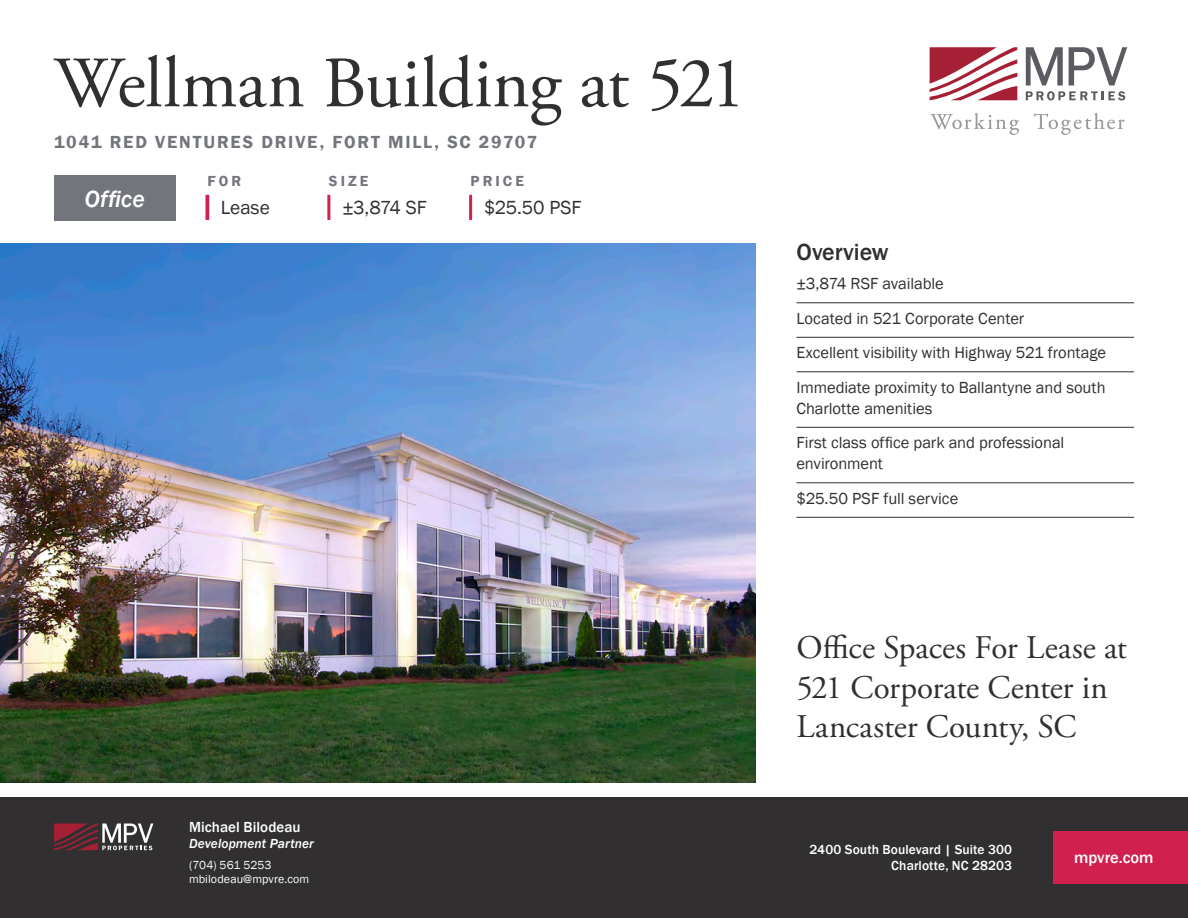
<style>
.page{position:relative;width:1188px;height:918px;background:#fff}
.page>*{position:absolute;margin:0;border:0;box-sizing:border-box;transform-origin:0 0}
.t1{font:72px "Adobe Garamond Pro";letter-spacing:-.005em;color:#312f30}
.t2{font:33px/39.6px "Adobe Garamond Pro";letter-spacing:-.005em;color:#312f30}
.t3{font:500 24px "Franklin Gothic";letter-spacing:-.005em;color:#312f30}
.t4{font:italic 500 24px "Franklin Gothic";color:#fff}
.t5{font:19.5px "Franklin Gothic";letter-spacing:-.005em;color:#312f30}
.t6{font:600 18px "Franklin Gothic";letter-spacing:.1em;color:#73757c}
.t7{font:16.5px/21px "Franklin Gothic";letter-spacing:-.005em;color:#312f30}
.t8{font:500 16.5px "Franklin Gothic";color:#fff}
.t9{font:500 15px "Franklin Gothic";letter-spacing:.005em;color:#fff}
.t10{font:600 15px "Franklin Gothic";letter-spacing:.205em;color:#73757c}
.t11{font:500 13.5px/16.2px "Franklin Gothic";letter-spacing:.01em;color:#fff;text-align:right}
.t12{font:italic 500 13.5px "Franklin Gothic";letter-spacing:.005em;color:#fff}
.t13{font:12px/14.4px "Franklin Gothic";letter-spacing:.005em;color:#fff}
</style>
<div class="page">
<img style="left:0;top:243px;width:756px;height:540px">
<hr style="left:796px;top:303px;width:338px;height:1px;background:#312f30">
<hr style="left:796px;top:337px;width:338px;height:1px;background:#312f30">
<hr style="left:796px;top:372px;width:338px;height:1px;background:#312f30">
<hr style="left:796px;top:427px;width:338px;height:1px;background:#312f30">
<hr style="left:796px;top:483px;width:338px;height:1px;background:#312f30">
<hr style="left:796px;top:517px;width:338px;height:1px;background:#312f30">
<hr style="left:327px;top:195px;width:3px;height:25px;background:#d1204e">
<hr style="left:469px;top:195px;width:3px;height:25px;background:#d1204e">
<hr style="left:206px;top:195px;width:3px;height:25px;background:#d1204e">
<div style="left:54px;top:176px;width:122px;height:45px;background:#73757c"></div>
<div style="left:0;top:796px;width:1188px;height:122px;background:#312f30"></div>
<div style="left:1053px;top:831px;width:135px;height:53px;background:#d1204e"></div>
<svg style="left:54px;top:824px;width:99px;height:26px"></svg>
<svg style="left:1026px;top:47px;width:101px;height:53px"></svg>
<svg style="left:930px;top:47px;width:87px;height:53px"></svg>
<svg style="left:930px;top:113px;width:89px;height:22px"></svg>
<svg style="left:1034px;top:113px;width:91px;height:22px"></svg>
<p class="t1" style="left:54px;top:40px;width:693px">Wellman Building at 521</p>
<p class="t6" style="left:54px;top:131px;width:485px">1041 RED VENTURES DRIVE, FORT MILL, SC 29707</p>
<p class="t4" style="left:85px;top:184px;width:62px">Office</p>
<p class="t10" style="left:207px;top:172px;width:35px">FOR</p>
<p class="t10" style="left:329px;top:172px;width:41px">SIZE</p>
<p class="t10" style="left:471px;top:172px;width:55px">PRICE</p>
<p class="t5" style="left:221px;top:195px;width:50px">Lease</p>
<p class="t5" style="left:342px;top:195px;width:86px">±3,874 SF</p>
<p class="t5" style="left:484px;top:195px;width:99px">$25.50 PSF</p>
<p class="t9" style="left:189px;top:817px;width:113px">Michael Bilodeau</p>
<p class="t12" style="left:189px;top:835px;width:126px">Development Partner</p>
<p class="t13" style="left:189px;top:858px;width:122px">(704) 561 5253 mbilodeau@mpvre.com</p>
<p class="t3" style="left:796px;top:237px;width:94px">Overview</p>
<p class="t7" style="left:796px;top:273px;width:149px">±3,874 RSF available</p>
<p class="t7" style="left:796px;top:308px;width:229px">Located in 521 Corporate Center</p>
<p class="t7" style="left:796px;top:342px;width:311px">Excellent visibility with Highway 521 frontage</p>
<p class="t7" style="left:796px;top:377px;width:311px">Immediate proximity to Ballantyne and south<br>Charlotte amenities</p>
<p class="t7" style="left:796px;top:432px;width:269px">First class office park and professional environment</p>
<p class="t7" style="left:796px;top:488px;width:163px">$25.50 PSF full service</p>
<p class="t2" style="left:796px;top:629px;width:332px">Office Spaces For Lease at<br>521 Corporate Center in<br>Lancaster County, SC</p>
<p class="t11" style="left:809px;top:841px;width:204px">2400 South Boulevard | Suite 300<br>Charlotte, NC 28203</p>
<p class="t8" style="left:1074px;top:847px;width:81px">mpvre.com</p>
</div>
